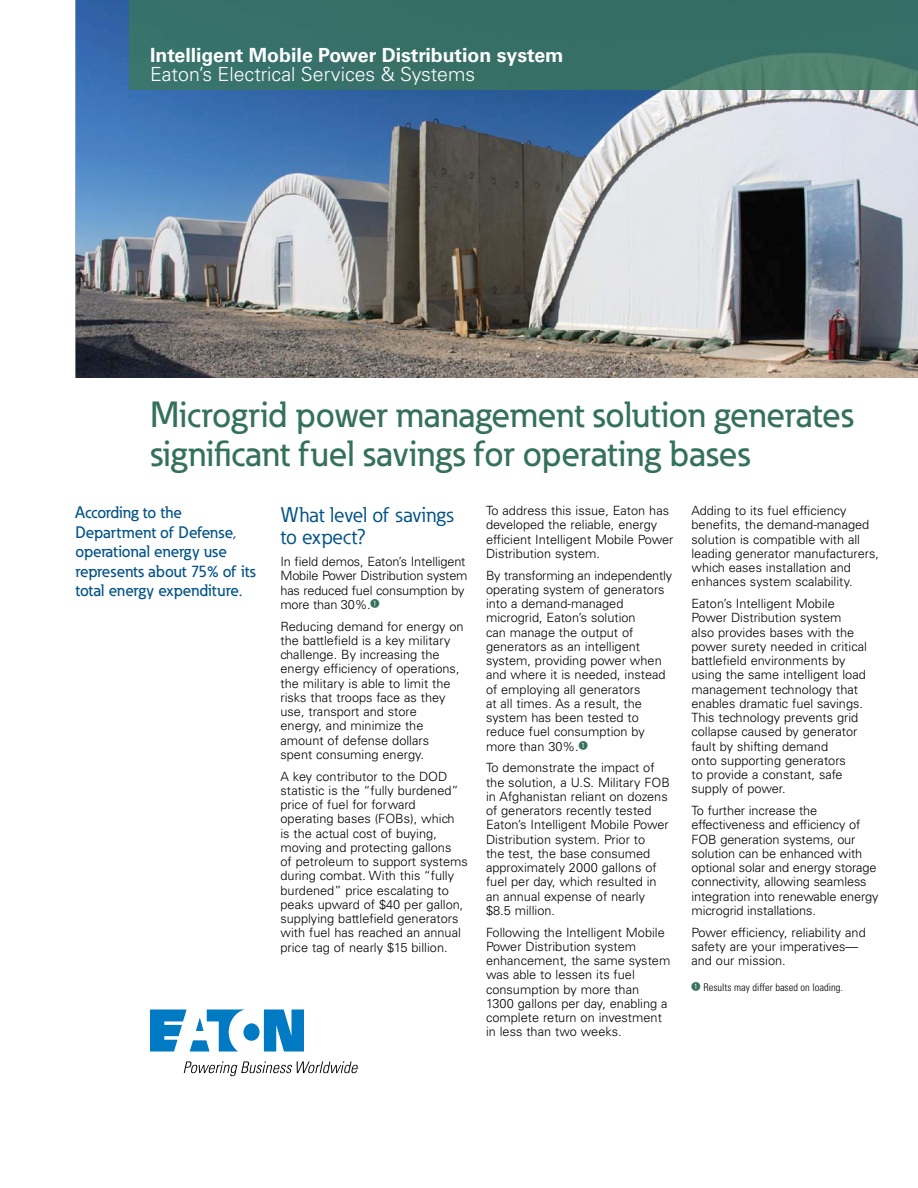
<style>
.page{position:relative;width:918px;height:1188px;background:#fff}
.page>*{position:absolute;margin:0;border:0;box-sizing:border-box;transform-origin:0 0}
.t1{font:500 36px/39px "Eaton";color:#34715a}
.t2{font:21px/22.5px "Eaton";color:#005287}
.t3{font:700 19.5px "Univers LT Std";color:#fff}
.t4{font:300 19.5px "Univers LT Std";color:#fff}
.t5{font:500 16.5px/19.5px "Eaton";color:#005287}
.t6{font:300 12.75px/14.2px "Univers LT Std";color:#000}
.t7{font:300 condensed 10.5px "Univers LT Std";color:#000}
.s1{font-family:"European Pi One";font-weight:400;font-stretch:normal;font-size:9px;color:#34715a}
</style>
<div class="page">
<img style="left:76px;top:0;width:104px;height:378px">
<img style="left:180px;top:90px;width:738px;height:288px">
<img style="left:129px;top:0;width:789px;height:90px">
<svg style="left:150px;top:1010px;width:154px;height:42px"></svg>
<svg style="left:184px;top:1061px;width:174px;height:15px"></svg>
<h3 class="t3" style="left:150px;top:43px;width:415px">Intelligent Mobile Power Distribution system</h3>
<h3 class="t4" style="left:150px;top:62px;width:327px">Eaton’s Electrical Services &amp; Systems</h3>
<h1 class="t1" style="left:150px;top:394px;width:705px">Microgrid power management solution generates significant fuel savings for operating bases</h1>
<h2 class="t2" style="left:280px;top:504px;width:175px">What level of savings to expect?</h2>
<p class="t6" style="left:280px;top:555px;width:189px">In field demos, Eaton’s Intelligent<br>Mobile Power Distribution system has reduced fuel consumption by more than 30%.<sup>A</sup></p>
<p class="t6" style="left:280px;top:619px;width:185px">Reducing demand for energy on the battlefield is a key military challenge. By increasing the energy efficiency of operations, the military is able to limit the risks that troops face as they use, transport and store<br>energy, and minimize the amount of defense dollars spent consuming energy.</p>
<p class="t6" style="left:280px;top:769px;width:189px">A key contributor to the DOD statistic is the “fully burdened” price of fuel for forward operating bases (FOBs), which<br>is the actual cost of buying, moving and protecting gallons<br>of petroleum to support systems during combat. With this “fully burdened” price escalating to peaks upward of $40 per gallon, supplying battlefield generators with fuel has reached an annual price tag of nearly $15 billion.</p>
<p class="t5" style="left:76px;top:503px;width:182px">According to the<br>Department of Defense, operational energy use represents about 75% of its total energy expenditure.</p>
<p class="t6" style="left:692px;top:503px;width:189px">Adding to its fuel efficiency benefits, the demand-managed solution is compatible with all leading generator manufacturers, which eases installation and enhances system scalability.</p>
<p class="t6" style="left:692px;top:596px;width:177px">Eaton’s Intelligent Mobile<br>Power Distribution system also provides bases with the power surety needed in critical battlefield environments by using the same intelligent load management technology that enables dramatic fuel savings.<br>This technology prevents grid collapse caused by generator fault by shifting demand<br>onto supporting generators<br>to provide a constant, safe supply of power.</p>
<p class="t6" style="left:692px;top:803px;width:189px">To further increase the effectiveness and efficiency of<br>FOB generation systems, our solution can be enhanced with optional solar and energy storage connectivity, allowing seamless integration into renewable energy microgrid installations.</p>
<p class="t6" style="left:692px;top:925px;width:176px">Power efficiency, reliability and safety are your imperatives— and our mission.</p>
<p class="t7" style="left:692px;top:981px;width:153px"><span class="s1">A</span> Results may differ based on loading.</p>
<p class="t6" style="left:486px;top:503px;width:189px">To address this issue, Eaton has developed the reliable, energy efficient Intelligent Mobile Power<br>Distribution system.</p>
<p class="t6" style="left:486px;top:568px;width:188px">By transforming an independently operating system of generators into a demand-managed microgrid, Eaton’s solution<br>can manage the output of generators as an intelligent system, providing power when and where it is needed, instead of employing all generators<br>at all times. As a result, the system has been tested to reduce fuel consumption by more than 30%.<sup>A</sup></p>
<p class="t6" style="left:486px;top:761px;width:185px">To demonstrate the impact of the solution, a U.S. Military FOB in Afghanistan reliant on dozens of generators recently tested<br>Eaton’s Intelligent Mobile Power<br>Distribution system. Prior to<br>the test, the base consumed approximately 2000 gallons of fuel per day, which resulted in an annual expense of nearly $8.5 million.</p>
<p class="t6" style="left:486px;top:925px;width:186px">Following the Intelligent Mobile<br>Power Distribution system enhancement, the same system was able to lessen its fuel consumption by more than<br>1300 gallons per day, enabling a complete return on investment in less than two weeks.</p>
</div>
